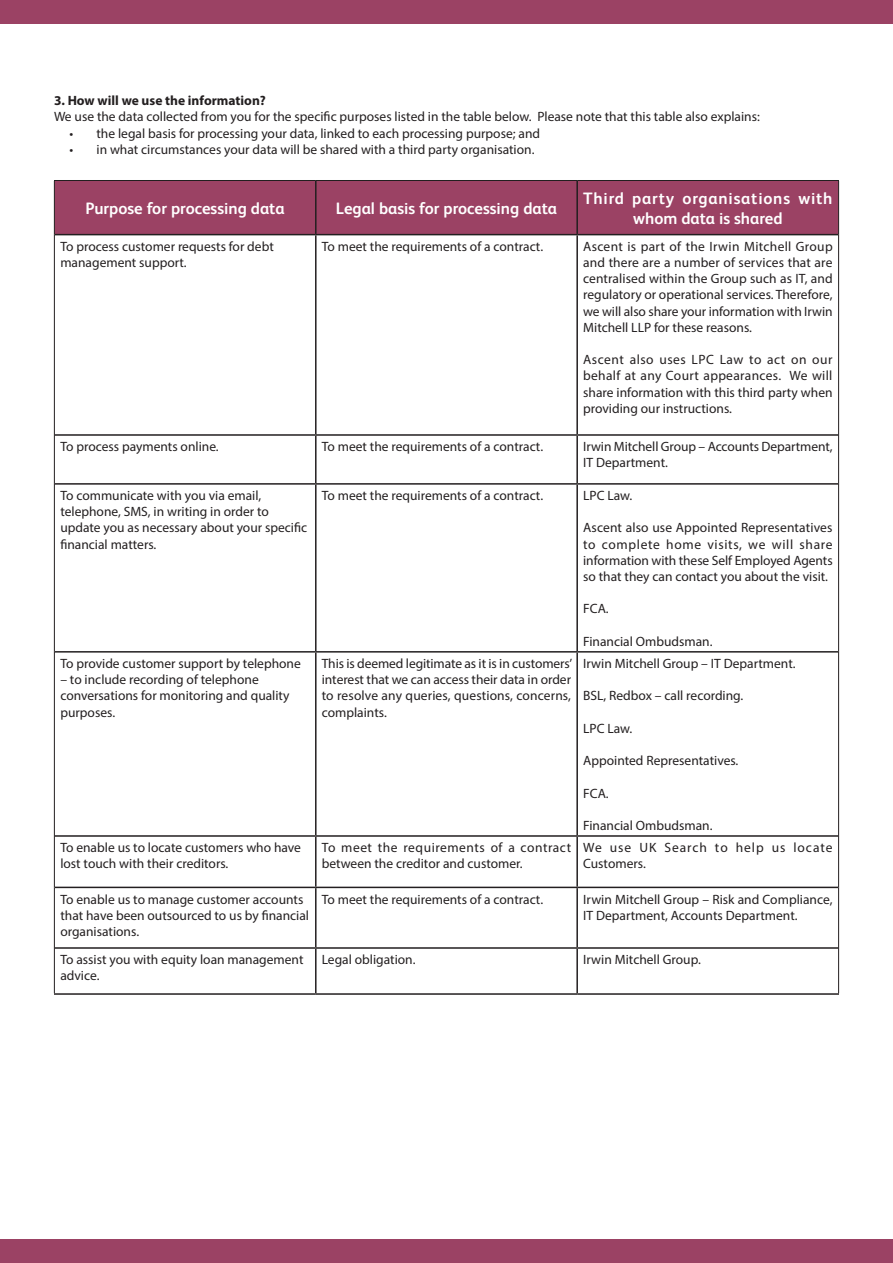
<style>
.page{position:relative;width:893px;height:1263px;background:#fff}
.page>*{position:absolute;margin:0;border:0;box-sizing:border-box;transform-origin:0 0}
.t1{font:700 16.5px "FS Albert";color:#fff}
.t2{font:700 16.5px/19.8px "FS Albert";letter-spacing:.05em;color:#fff;text-align:center}
.t3{font:13.5px/16.2px "Myriad Pro";color:#231f20}
.t4{font:13.5px/16.2px "Myriad Pro";letter-spacing:.07em;color:#231f20}
.t5{font:700 13.5px "Myriad Pro";color:#231f20}
</style>
<div class="page">
<div style="left:0;top:0;width:893px;height:23px;background:#9b4264"></div>
<div style="left:0;top:1239px;width:893px;height:24px;background:#9b4264"></div>
<div style="left:55px;top:181px;width:783px;height:53px;background:#9b4264"></div>
<hr style="left:315px;top:181px;width:2px;height:53px;background:#231f20">
<hr style="left:576px;top:181px;width:2px;height:53px;background:#231f20">
<hr style="left:55px;top:234px;width:261px;height:1px;background:#231f20">
<hr style="left:316px;top:234px;width:261px;height:1px;background:#231f20">
<hr style="left:315px;top:235px;width:2px;height:199px;background:#231f20">
<hr style="left:577px;top:234px;width:261px;height:1px;background:#231f20">
<hr style="left:576px;top:235px;width:2px;height:199px;background:#231f20">
<hr style="left:55px;top:434px;width:261px;height:2px;background:#231f20">
<hr style="left:316px;top:434px;width:261px;height:2px;background:#231f20">
<hr style="left:315px;top:436px;width:2px;height:47px;background:#231f20">
<hr style="left:577px;top:434px;width:261px;height:2px;background:#231f20">
<hr style="left:576px;top:436px;width:2px;height:47px;background:#231f20">
<hr style="left:55px;top:483px;width:261px;height:2px;background:#231f20">
<hr style="left:316px;top:483px;width:261px;height:2px;background:#231f20">
<hr style="left:315px;top:485px;width:2px;height:166px;background:#231f20">
<hr style="left:577px;top:483px;width:261px;height:2px;background:#231f20">
<hr style="left:576px;top:485px;width:2px;height:166px;background:#231f20">
<hr style="left:55px;top:651px;width:261px;height:2px;background:#231f20">
<hr style="left:316px;top:651px;width:261px;height:2px;background:#231f20">
<hr style="left:315px;top:653px;width:2px;height:182px;background:#231f20">
<hr style="left:577px;top:651px;width:261px;height:2px;background:#231f20">
<hr style="left:576px;top:653px;width:2px;height:182px;background:#231f20">
<hr style="left:55px;top:835px;width:261px;height:2px;background:#231f20">
<hr style="left:316px;top:835px;width:261px;height:2px;background:#231f20">
<hr style="left:315px;top:837px;width:2px;height:50px;background:#231f20">
<hr style="left:577px;top:835px;width:261px;height:2px;background:#231f20">
<hr style="left:576px;top:837px;width:2px;height:50px;background:#231f20">
<hr style="left:55px;top:887px;width:261px;height:1px;background:#231f20">
<hr style="left:316px;top:887px;width:261px;height:1px;background:#231f20">
<hr style="left:315px;top:888px;width:2px;height:59px;background:#231f20">
<hr style="left:577px;top:887px;width:261px;height:1px;background:#231f20">
<hr style="left:576px;top:888px;width:2px;height:59px;background:#231f20">
<hr style="left:55px;top:947px;width:261px;height:2px;background:#231f20">
<hr style="left:316px;top:947px;width:261px;height:2px;background:#231f20">
<hr style="left:315px;top:949px;width:2px;height:44px;background:#231f20">
<hr style="left:577px;top:947px;width:261px;height:2px;background:#231f20">
<hr style="left:576px;top:949px;width:2px;height:44px;background:#231f20">
<hr style="left:54px;top:993px;width:262px;height:2px;background:#231f20">
<hr style="left:316px;top:993px;width:261px;height:2px;background:#231f20">
<hr style="left:577px;top:993px;width:262px;height:2px;background:#231f20">
<hr style="left:54px;top:180px;width:262px;height:1px;background:#231f20">
<hr style="left:54px;top:181px;width:1px;height:54px;background:#231f20">
<hr style="left:316px;top:180px;width:261px;height:1px;background:#231f20">
<hr style="left:577px;top:180px;width:262px;height:1px;background:#231f20">
<hr style="left:838px;top:181px;width:1px;height:54px;background:#231f20">
<hr style="left:54px;top:235px;width:1px;height:200px;background:#231f20">
<hr style="left:838px;top:235px;width:1px;height:200px;background:#231f20">
<hr style="left:54px;top:435px;width:1px;height:49px;background:#231f20">
<hr style="left:838px;top:435px;width:1px;height:49px;background:#231f20">
<hr style="left:54px;top:484px;width:1px;height:168px;background:#231f20">
<hr style="left:838px;top:484px;width:1px;height:168px;background:#231f20">
<hr style="left:54px;top:652px;width:1px;height:184px;background:#231f20">
<hr style="left:838px;top:652px;width:1px;height:184px;background:#231f20">
<hr style="left:54px;top:836px;width:1px;height:51px;background:#231f20">
<hr style="left:838px;top:836px;width:1px;height:51px;background:#231f20">
<hr style="left:54px;top:887px;width:1px;height:61px;background:#231f20">
<hr style="left:838px;top:887px;width:1px;height:61px;background:#231f20">
<hr style="left:54px;top:948px;width:1px;height:45px;background:#231f20">
<hr style="left:838px;top:948px;width:1px;height:45px;background:#231f20">
<p class="t5" style="left:54px;top:91px;width:213px">3. How will we use the information?</p>
<p class="t3" style="left:54px;top:108px;width:707px">We use the data collected from you for the specific purposes listed in the table below. Please note that this table also explains:</p>
<p class="t3" style="left:70px;top:125px;width:472px">• the legal basis for processing your data, linked to each processing purpose; and</p>
<p class="t3" style="left:70px;top:141px;width:466px">• in what circumstances your data will be shared with a third party organisation.</p>
<p class="t1" style="left:86px;top:197px;width:200px">Purpose for processing data</p>
<p class="t1" style="left:336px;top:197px;width:222px">Legal basis for processing data</p>
<p class="t2" style="left:583px;top:188px;width:251px">Third party organisations with whom data is shared</p>
<p class="t3" style="left:60px;top:238px;width:215px">To process customer requests for debt management support.</p>
<p class="t3" style="left:322px;top:238px;width:223px">To meet the requirements of a contract.</p>
<p class="t3" style="left:583px;top:238px;width:251px;text-align:justify">Ascent is part of the Irwin Mitchell Group and there are a number of services that are centralised within the Group such as IT, and regulatory or operational services. Therefore, we will also share your information with Irwin Mitchell LLP for these reasons.</p>
<p class="t3" style="left:583px;top:351px;width:251px;text-align:justify">Ascent also uses LPC Law to act on our behalf at any Court appearances. We will share information with this third party when providing our instructions.</p>
<p class="t3" style="left:60px;top:438px;width:160px">To process payments online.</p>
<p class="t3" style="left:322px;top:438px;width:223px">To meet the requirements of a contract.</p>
<p class="t3" style="left:583px;top:438px;width:251px">Irwin Mitchell Group – Accounts Department,<br>IT Department.</p>
<p class="t3" style="left:60px;top:487px;width:248px">To communicate with you via email, telephone, SMS, in writing in order to update you as necessary about your specific financial matters.</p>
<p class="t3" style="left:322px;top:487px;width:223px">To meet the requirements of a contract.</p>
<p class="t3" style="left:583px;top:487px;width:51px">LPC Law.</p>
<p class="t3" style="left:583px;top:520px;width:251px;text-align:justify">Ascent also use Appointed Representatives to complete home visits, we will share information with these Self Employed Agents so that they can contact you about the visit.</p>
<p class="t3" style="left:583px;top:601px;width:27px">FCA.</p>
<p class="t3" style="left:583px;top:633px;width:131px">Financial Ombudsman.</p>
<p class="t3" style="left:60px;top:655px;width:242px">To provide customer support by telephone</p>
<p class="t3" style="left:60px;top:671px;width:231px">– to include recording of telephone conversations for monitoring and quality purposes.</p>
<p class="t3" style="left:322px;top:655px;width:252px;text-align:justify">This is deemed legitimate as it is in customers’ interest that we can access their data in order to resolve any queries, questions, concerns, complaints.</p>
<p class="t3" style="left:583px;top:655px;width:214px">Irwin Mitchell Group – IT Department.</p>
<p class="t3" style="left:583px;top:687px;width:162px">BSL, Redbox – call recording.</p>
<p class="t3" style="left:583px;top:720px;width:51px">LPC Law.</p>
<p class="t3" style="left:583px;top:752px;width:157px">Appointed Representatives.</p>
<p class="t3" style="left:583px;top:785px;width:27px">FCA.</p>
<p class="t3" style="left:583px;top:817px;width:131px">Financial Ombudsman.</p>
<p class="t3" style="left:60px;top:839px;width:242px">To enable us to locate customers who have lost touch with their creditors.</p>
<p class="t3" style="left:322px;top:839px;width:251px">To meet the requirements of a contract between the creditor and customer.</p>
<p class="t4" style="left:583px;top:839px;width:251px">We use UK Search to help us locate<br>Customers.</p>
<p class="t3" style="left:60px;top:891px;width:250px">To enable us to manage customer accounts that have been outsourced to us by financial organisations.</p>
<p class="t3" style="left:322px;top:891px;width:223px">To meet the requirements of a contract.</p>
<p class="t3" style="left:583px;top:891px;width:251px">Irwin Mitchell Group – Risk and Compliance,<br>IT Department, Accounts Department.</p>
<p class="t3" style="left:60px;top:951px;width:245px">To assist you with equity loan management advice.</p>
<p class="t3" style="left:322px;top:951px;width:95px">Legal obligation.</p>
<p class="t3" style="left:583px;top:951px;width:119px">Irwin Mitchell Group.</p>
</div>
